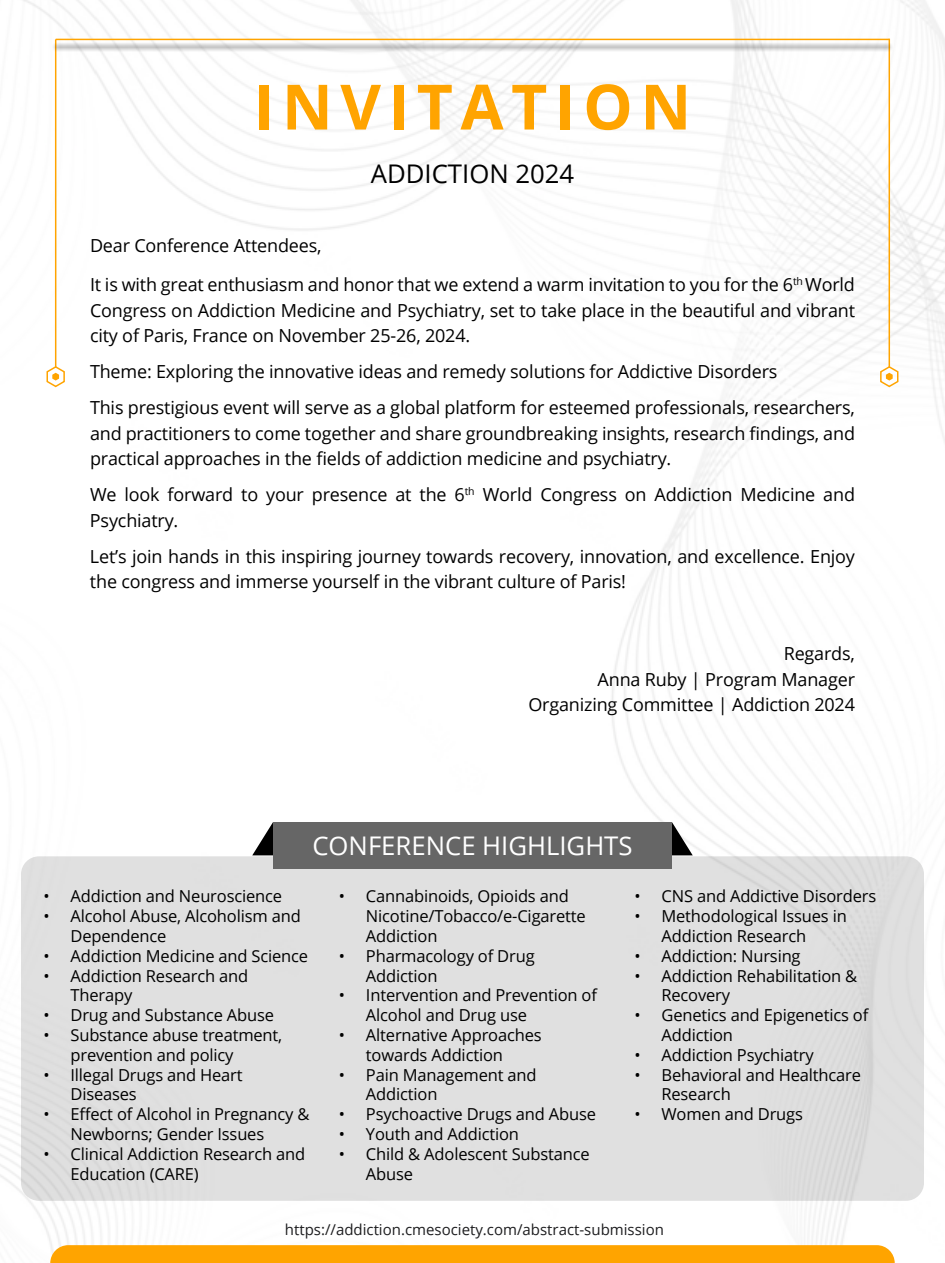
<style>
.page{position:relative;width:945px;height:1263px;background:#fff}
.page>*{position:absolute;margin:0;border:0;box-sizing:border-box;transform-origin:0 0}
.t1{font:700 62.55px "Open Sans";letter-spacing:.12em;color:#ffa400}
.t2{font:25.65px "Open Sans";color:#fff}
.t3{font:25.65px "Open Sans";color:#000}
.t4{font:18px/25.5px "Open Sans";letter-spacing:-.01em;color:#000}
.t5{font:16.5px/19.8px "Open Sans";letter-spacing:-.01em;color:#000}
.t6{font:15px "Open Sans";color:#1d1d1f}
</style>
<div class="page">
<img style="left:0;top:0;width:945px;height:1245px">
<div style="left:21px;top:856px;width:903px;height:345px;background:#e0e0e0;border-radius:18px"></div>
<svg style="left:672px;top:822px;width:21px;height:33px"></svg>
<div style="left:273px;top:822px;width:399px;height:47px;background:#666"></div>
<svg style="left:252px;top:822px;width:21px;height:33px"></svg>
<hr style="left:55px;top:39px;width:1px;height:329px;background:#ffa400">
<svg style="left:46px;top:365px;width:20px;height:23px"></svg>
<hr style="left:889px;top:39px;width:1px;height:329px;background:#ffa400">
<svg style="left:879px;top:365px;width:21px;height:23px"></svg>
<div style="left:52px;top:42px;width:841px;height:9px;background:#000;opacity:.75"></div>
<hr style="left:56px;top:39px;width:833px;height:1px;background:#ffa400">
<div style="left:50px;top:1245px;width:845px;height:18px;background:#ffa400"></div>
<h1 class="t1" style="left:254px;top:63px;width:439px">INVITATION</h1>
<h2 class="t3" style="left:371px;top:156px;width:205px">ADDICTION 2024</h2>
<p class="t4" style="left:90px;top:226px;width:767px;line-height:39px">Dear Conference Attendees,<br>It is with great enthusiasm and honor that we extend a warm invitation to you for the 6<sup>th</sup> World</p>
<p class="t4" style="left:90px;top:297px;width:767px">Congress on Addiction Medicine and Psychiatry, set to take place in the beautiful and vibrant city of Paris, France on November 25-26, 2024.</p>
<p class="t4" style="left:90px;top:353px;width:766px;line-height:36px">Theme: Exploring the innovative ideas and remedy solutions for Addictive Disorders<br>This prestigious event will serve as a global platform for esteemed professionals, researchers,</p>
<p class="t4" style="left:90px;top:420px;width:767px">and practitioners to come together and share groundbreaking insights, research findings, and practical approaches in the fields of addiction medicine and psychiatry.</p>
<p class="t4" style="left:90px;top:482px;width:767px">We look forward to your presence at the 6<sup>th</sup> World Congress on Addiction Medicine and<br>Psychiatry.</p>
<p class="t4" style="left:90px;top:543px;width:767px">Let’s join hands in this inspiring journey towards recovery, innovation, and excellence. Enjoy the congress and immerse yourself in the vibrant culture of Paris!</p>
<p class="t4" style="left:528px;top:641px;width:328px;text-align:right">Regards,<br>Anna Ruby | Program Manager<br>Organizing Committee | Addiction 2024</p>
<h2 class="t2" style="left:312px;top:828px;width:322px">CONFERENCE HIGHLIGHTS</h2>
<p class="t5" style="left:44px;top:886px;width:240px">• Addiction and Neuroscience</p>
<p class="t5" style="left:70px;top:906px;width:232px;text-indent:-27px">• Alcohol Abuse, Alcoholism and<br>Dependence</p>
<p class="t5" style="left:44px;top:945px;width:266px">• Addiction Medicine and Science</p>
<p class="t5" style="left:70px;top:965px;width:179px;text-indent:-27px">• Addiction Research and<br>Therapy</p>
<p class="t5" style="left:44px;top:1005px;width:232px">• Drug and Substance Abuse</p>
<p class="t5" style="left:70px;top:1024px;width:213px;text-indent:-27px">• Substance abuse treatment, prevention and policy</p>
<p class="t5" style="left:70px;top:1064px;width:174px;text-indent:-27px">• Illegal Drugs and Heart<br>Diseases</p>
<p class="t5" style="left:70px;top:1104px;width:240px;text-indent:-27px">• Effect of Alcohol in Pregnancy &amp;<br>Newborns; Gender Issues</p>
<p class="t5" style="left:70px;top:1143px;width:236px;text-indent:-27px">• Clinical Addiction Research and<br>Education (CARE)</p>
<p class="t5" style="left:366px;top:886px;width:221px;text-indent:-27px">• Cannabinoids, Opioids and<br>Nicotine/Tobacco/e-Cigarette<br>Addiction</p>
<p class="t5" style="left:366px;top:945px;width:170px;text-indent:-27px">• Pharmacology of Drug<br>Addiction</p>
<p class="t5" style="left:366px;top:985px;width:233px;text-indent:-27px">• Intervention and Prevention of<br>Alcohol and Drug use</p>
<p class="t5" style="left:366px;top:1024px;width:177px;text-indent:-27px">• Alternative Approaches towards Addiction</p>
<p class="t5" style="left:366px;top:1064px;width:172px;text-indent:-27px">• Pain Management and<br>Addiction</p>
<p class="t5" style="left:339px;top:1104px;width:259px">• Psychoactive Drugs and Abuse</p>
<p class="t5" style="left:339px;top:1123px;width:182px">• Youth and Addiction</p>
<p class="t5" style="left:366px;top:1143px;width:225px;text-indent:-27px">• Child &amp; Adolescent Substance<br>Abuse</p>
<p class="t5" style="left:634px;top:886px;width:243px">• CNS and Addictive Disorders</p>
<p class="t5" style="left:661px;top:906px;width:187px;text-indent:-27px">• Methodological Issues in<br>Addiction Research</p>
<p class="t5" style="left:634px;top:945px;width:168px">• Addiction: Nursing</p>
<p class="t5" style="left:661px;top:965px;width:197px;text-indent:-27px">• Addiction Rehabilitation &amp;<br>Recovery</p>
<p class="t5" style="left:661px;top:1005px;width:208px;text-indent:-27px">• Genetics and Epigenetics of<br>Addiction</p>
<p class="t5" style="left:634px;top:1044px;width:181px">• Addiction Psychiatry</p>
<p class="t5" style="left:661px;top:1064px;width:201px;text-indent:-27px">• Behavioral and Healthcare<br>Research</p>
<p class="t5" style="left:634px;top:1104px;width:170px">• Women and Drugs</p>
<p class="t6" style="left:285px;top:1219px;width:381px">https://addiction.cmesociety.com/abstract-submission</p>
</div>
